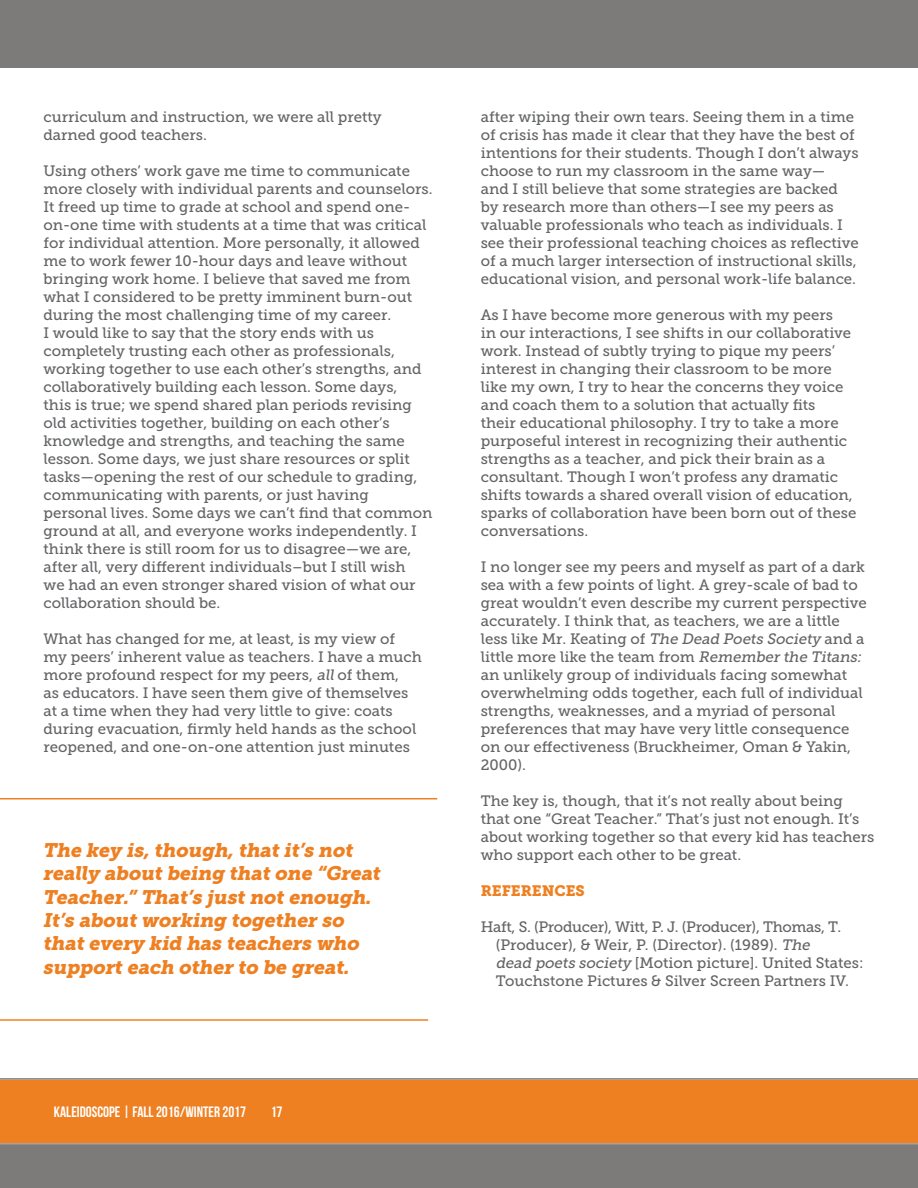
<style>
.page{position:relative;width:918px;height:1188px;background:#fff}
.page>*{position:absolute;margin:0;border:0;box-sizing:border-box;transform-origin:0 0}
.t1{font:italic 19.5px/23.4px "Museo Slab 900";color:#ee8022}
.t2{font:15px/18px "Museo Slab 500";color:#636466}
.t3{font:15px "Bebas Neue";color:#fff}
.t4{font:15px "Museo Slab 900";color:#ee8022}
.s1{font-style:italic}
</style>
<div class="page">
<div style="left:0;top:0;width:918px;height:68px;background:#7c7b7a"></div>
<div style="left:0;top:1078px;width:918px;height:110px;background:#7c7b7a"></div>
<div style="left:0;top:1078px;width:918px;height:66px;background:#ee8022"></div>
<hr style="left:0;top:798px;width:437px;height:2px;background:#ee8022">
<hr style="left:0;top:1019px;width:428px;height:2px;background:#ee8022">
<p class="t2" style="left:44px;top:108px;width:340px">curriculum and instruction, we were all pretty darned good teachers.</p>
<p class="t2" style="left:44px;top:162px;width:391px">Using others’ work gave me time to communicate more closely with individual parents and counselors.<br>It freed up time to grade at school and spend one&shy;on-one time with students at a time that was critical for individual attention. More personally, it allowed me to work fewer 10-hour days and leave without bringing work home. I believe that saved me from what I considered to be pretty imminent burn-out during the most challenging time of my career.<br>I would like to say that the story ends with us completely trusting each other as professionals, working together to use each other’s strengths, and collaboratively building each lesson. Some days,<br>this is true; we spend shared plan periods revising old activities together, building on each other’s knowledge and strengths, and teaching the same lesson. Some days, we just share resources or split tasks—opening the rest of our schedule to grading, communicating with parents, or just having personal lives. Some days we can’t find that common ground at all, and everyone works independently. I think there is still room for us to disagree—we are, after all, very different individuals–but I still wish<br>we had an even stronger shared vision of what our collaboration should be.</p>
<p class="t2" style="left:43px;top:630px;width:380px">What has changed for me, at least, is my view of my peers’ inherent value as teachers. I have a much more profound respect for my peers, <span class="s1">all</span>of them,<br>as educators. I have seen them give of themselves at a time when they had very little to give: coats during evacuation, firmly held hands as the school reopened, and one-on-one attention just minutes</p>
<h1 class="t1" style="left:43px;top:839px;width:343px">The key is,though,that it’s not really about being that one “Great<br>Teacher.” That’s just not enough.<br>It’s about working together so that every kid has teachers who support each other to be great.</h1>
<p class="t3" style="left:54px;top:1104px;width:194px">KALEIDOSCOPE | FALL 2016/WINTER 2017</p>
<p class="t3" style="left:271px;top:1104px;width:13px">17</p>
<p class="t2" style="left:481px;top:108px;width:380px">after wiping their own tears. Seeing them in a time of crisis has made it clear that they have the best of intentions for their students. Though I don’t always choose to run my classroom in the same way—<br>and I still believe that some strategies are backed by research more than others—I see my peers as valuable professionals who teach as individuals. I see their professional teaching choices as reflective of a much larger intersection of instructional skills, educational vision, and personal work-life balance.</p>
<p class="t2" style="left:481px;top:306px;width:377px">As I have become more generous with my peers<br>in our interactions, I see shifts in our collaborative work. Instead of subtly trying to pique my peers’ interest in changing their classroom to be more like my own, I try to hear the concerns they voice and coach them to a solution that actually fits<br>their educational philosophy. I try to take a more purposeful interest in recognizing their authentic strengths as a teacher, and pick their brain as a consultant. Though I won’t profess any dramatic shifts towards a shared overall vision of education, sparks of collaboration have been born out of these conversations.</p>
<p class="t2" style="left:481px;top:558px;width:388px">I no longer see my peers and myself as part of a dark sea with a few points of light. A grey-scale of bad to great wouldn’t even describe my current perspective accurately. I think that, as teachers, we are a little less like Mr. Keating of <span class="s1">The Dead Poets Society</span> and a little more like the team from <span class="s1">Remember the Titans: </span>an unlikely group of individuals facing somewhat overwhelming odds together, each full of individual strengths, weaknesses, and a myriad of personal preferences that may have very little consequence on our effectiveness (Bruckheimer, Oman &amp; Yakin, 2000).</p>
<p class="t2" style="left:481px;top:792px;width:395px">The key is, though, that it’s not really about being that one “Great Teacher.” That’s just not enough. It’s about working together so that every kid has teachers who support each other to be great.</p>
<p class="t4" style="left:481px;top:882px;width:106px">REFERENCES</p>
<p class="t2" style="left:496px;top:918px;width:369px;text-indent:-15px">Haft, S. (Producer), Witt, P. J. (Producer), Thomas, T. (Producer), &amp; Weir, P. (Director). (1989). <span class="s1">The<br>dead poets society</span> [Motion picture]. United States:<br>Touchstone Pictures &amp; Silver Screen Partners IV.</p>
</div>
